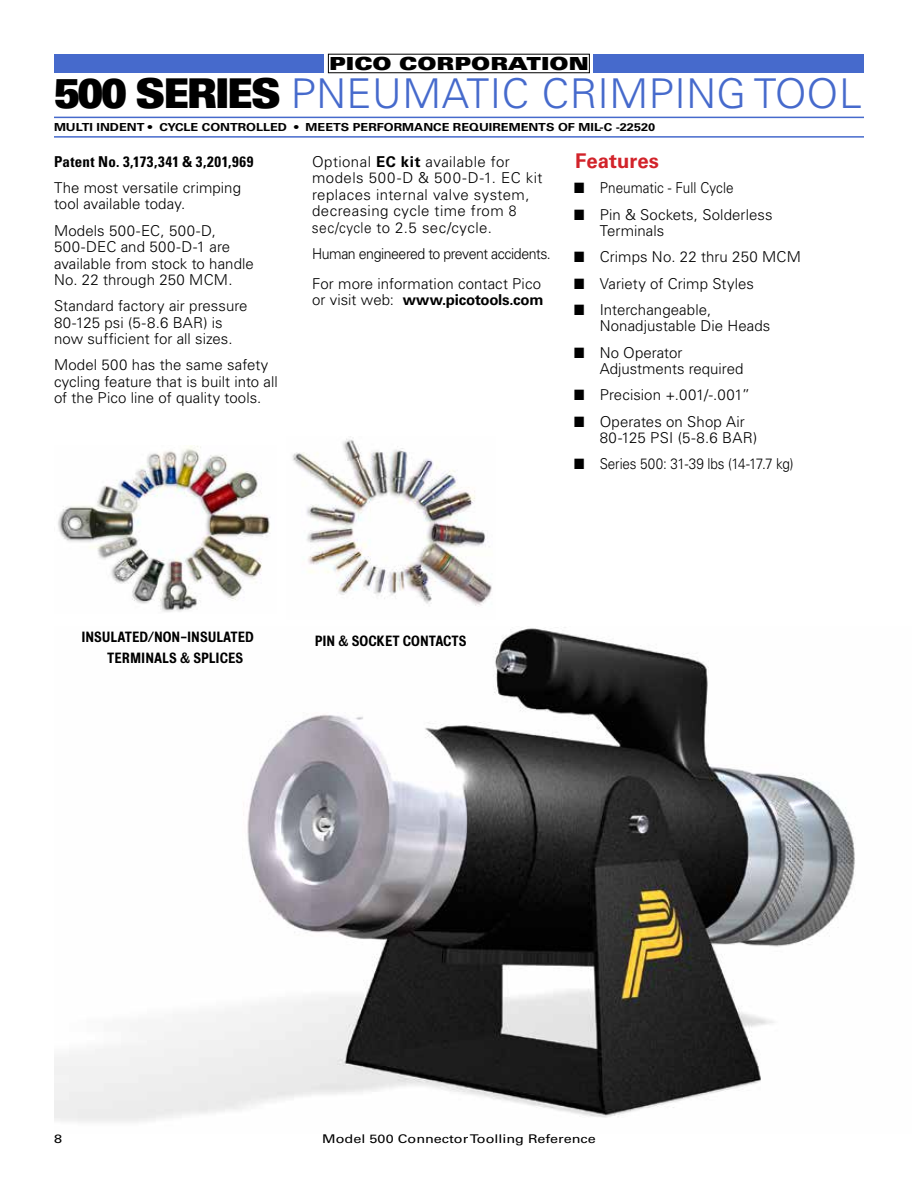
<style>
.page{position:relative;width:918px;height:1188px;background:#fff}
.page>*{position:absolute;margin:0;border:0;box-sizing:border-box;transform-origin:0 0}
.t1{font:300 41.1px "Univers";letter-spacing:.015em;color:#466acc}
.t2{font:700 20.25px "Univers";letter-spacing:.005em;color:#d2232a}
.t3{font:900 expanded 18px "Univers";color:#000}
.t4{font:300 15px/16.5px "Univers";letter-spacing:.005em;color:#000}
.t5{font:300 15px/16.5px "Univers";letter-spacing:.03em;color:#000}
.t6{font:300 15px/30px "Univers";letter-spacing:-.025em;color:#000;scale:.94 1}
.t7{font:300 15px "Univers";letter-spacing:.005em;color:#000;scale:.9 1}
.t8{font:700 condensed 15px "Univers";letter-spacing:.025em;color:#000}
.t9{font:700 15px "Univers";letter-spacing:-.015em;color:#000}
.t10{font:13.5px/21px "Bureau Grotesque Five Five";color:#000;scale:.9 1}
.t11{font:12px "Univers";color:#000;scale:1.2 1}
.t12{font:700 11.1px "Univers";color:#000;scale:1.15 1}
.s1{font-weight:900;font-stretch:expanded;color:#000}
.s2{font-weight:700}
.s3{font-weight:300}
</style>
<div class="page">
<img style="left:54px;top:627px;width:801px;height:495px">
<div style="left:54px;top:54px;width:270px;height:19px;background:#466acc"></div>
<div style="left:593px;top:54px;width:271px;height:19px;background:#466acc"></div>
<hr style="left:54px;top:117px;width:810px;height:1px;background:#466acc">
<hr style="left:54px;top:136px;width:810px;height:2px;background:#466acc">
<img style="left:292px;top:438px;width:200px;height:168px">
<img style="left:58px;top:445px;width:212px;height:167px">
<p class="t3" style="left:329px;top:53px;width:261px">PICO CORPORATION</p>
<h1 class="t1" style="left:54px;top:69px;width:809px"><span class="s1">500 SERIES</span> PNEUMATIC CRIMPING TOOL</h1>
<p class="t12" style="left:54px;top:121px;width:524px">MULTI INDENT • CYCLE CONTROLLED • MEETS PERFORMANCE REQUIREMENTS OF MIL-C -22520</p>
<p class="t8" style="left:54px;top:152px;width:201px">Patent No. 3,173,341 &amp; 3,201,969</p>
<p class="t4" style="left:54px;top:179px;width:189px">The most versatile crimping tool available today.</p>
<p class="t4" style="left:54px;top:222px;width:201px">Models 500-EC, 500-D,<br>500-DEC and 500-D-1 are available from stock to handle<br>No. 22 through 250 MCM.</p>
<p class="t4" style="left:54px;top:298px;width:195px">Standard factory air pressure<br>80-125 psi (5-8.6 BAR) is now sufficient for all sizes.</p>
<p class="t4" style="left:54px;top:357px;width:225px">Model 500 has the same safety cycling feature that is built into all of the Pico line of quality tools.</p>
<p class="t5" style="left:312px;top:153px;width:232px">Optional <span class="s2">EC kit</span> available for models 500-D &amp; 500-D-1. EC kit replaces internal valve system, decreasing cycle time from 8 sec/cycle to 2.5 sec/cycle.</p>
<p class="t6" style="left:312px;top:239px;width:256px">Human engineered to prevent accidents.<br>For more information contact Pico</p>
<p class="t9" style="left:312px;top:291px;width:233px"><span class="s3">or visit web:</span> www.picotools.com</p>
<h2 class="t2" style="left:575px;top:149px;width:85px">Features</h2>
<p class="t7" style="left:574px;top:179px;width:179px">■ Pneumatic - Full Cycle</p>
<p class="t4" style="left:600px;top:206px;width:174px;text-indent:-26px">■ Pin &amp; Sockets, Solderless<br>Terminals</p>
<p class="t4" style="left:574px;top:249px;width:228px">■ Crimps No. 22 thru 250 MCM</p>
<p class="t4" style="left:574px;top:275px;width:181px">■ Variety of Crimp Styles</p>
<p class="t4" style="left:600px;top:301px;width:172px;text-indent:-26px">■ Interchangeable,<br>Nonadjustable Die Heads</p>
<p class="t4" style="left:600px;top:344px;width:145px;text-indent:-26px">■ No Operator<br>Adjustments required</p>
<p class="t4" style="left:574px;top:387px;width:178px">■ Precision +.001/-.001”</p>
<p class="t4" style="left:600px;top:413px;width:159px;text-indent:-26px">■ Operates on Shop Air<br>80-125 PSI (5-8.6 BAR)</p>
<p class="t7" style="left:574px;top:455px;width:245px">■ Series 500: 31-39 lbs (14-17.7 kg)</p>
<p class="t10" style="left:107px;top:627px;width:165px;text-indent:-26px">INSULATED/NON-INSULATED<br>TERMINALS &amp; SPLICES</p>
<p class="t10" style="left:315px;top:630px;width:170px">PIN &amp; SOCKET CONTACTS</p>
<p class="t11" style="left:54px;top:1132px;width:8px">8</p>
<p class="t11" style="left:322px;top:1132px;width:230px">Model 500 Connector Toolling Reference</p>
</div>
